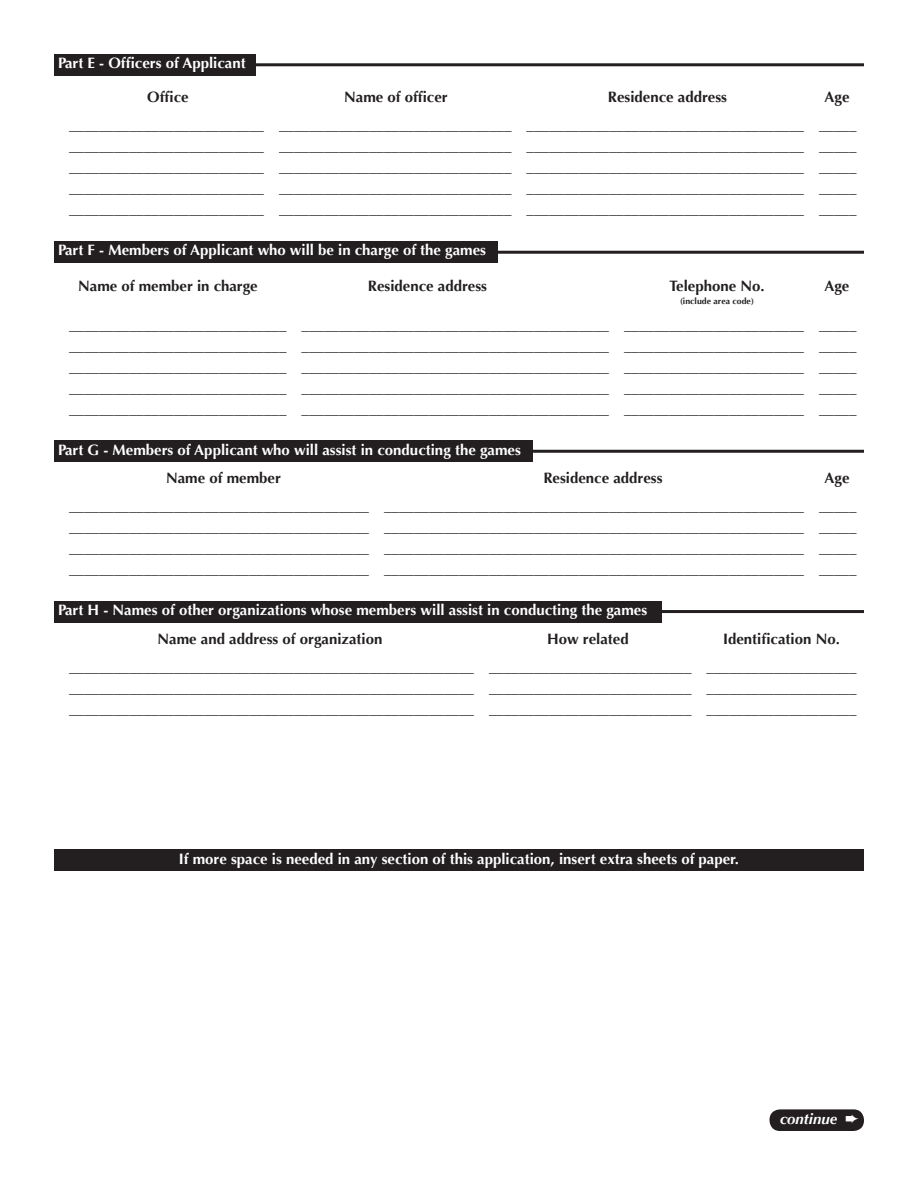
<style>
.page{position:relative;width:918px;height:1188px;background:#fff}
.page>*{position:absolute;margin:0;border:0;box-sizing:border-box;transform-origin:0 0}
.t1{font:700 15px/21px "Optima";color:#231f20;text-align:justify}
.t2{font:700 15px "Optima";color:#fff}
.t3{font:italic 700 15px "Optima";color:#fff}
.t4{font:700 8.7px "Optima";color:#231f20}
</style>
<div class="page">
<div style="left:770px;top:1109px;width:94px;height:22px;background:#231f20;border-radius:10px"></div>
<div style="left:54px;top:849px;width:810px;height:22px;background:#231f20"></div>
<div style="left:54px;top:601px;width:608px;height:21px;background:#231f20"></div>
<hr style="left:171px;top:610px;width:693px;height:3px;background:#231f20">
<div style="left:54px;top:440px;width:479px;height:22px;background:#231f20"></div>
<hr style="left:171px;top:450px;width:693px;height:3px;background:#231f20">
<div style="left:54px;top:241px;width:443px;height:22px;background:#231f20"></div>
<hr style="left:171px;top:251px;width:693px;height:3px;background:#231f20">
<div style="left:54px;top:54px;width:201px;height:22px;background:#231f20"></div>
<hr style="left:171px;top:63px;width:693px;height:3px;background:#231f20">
<p class="t2" style="left:58px;top:54px;width:189px">Part E - Officers of Applicant</p>
<p class="t1" style="left:147px;top:87px;width:43px">Office</p>
<p class="t1" style="left:344px;top:87px;width:105px">Name of officer</p>
<p class="t1" style="left:608px;top:87px;width:121px">Residence address</p>
<p class="t1" style="left:825px;top:87px;width:27px">Age</p>
<p class="t1" style="left:69px;top:115px;width:789px">__________________________ _______________________________ _____________________________________ _____ __________________________ _______________________________ _____________________________________ _____ __________________________ _______________________________ _____________________________________ _____ __________________________ _______________________________ _____________________________________ _____ __________________________ _______________________________ _____________________________________ _____</p>
<p class="t2" style="left:58px;top:241px;width:429px">Part F - Members of Applicant who will be in charge of the games</p>
<p class="t1" style="left:78px;top:275px;width:181px">Name of member in charge</p>
<p class="t1" style="left:368px;top:275px;width:121px">Residence address</p>
<p class="t1" style="left:669px;top:275px;width:97px">Telephone No.</p>
<p class="t1" style="left:824px;top:275px;width:27px">Age</p>
<p class="t4" style="left:680px;top:296px;width:75px">(include area code)</p>
<p class="t1" style="left:69px;top:314px;width:789px">_____________________________ _________________________________________ ________________________ _____ _____________________________ _________________________________________ ________________________ _____ _____________________________ _________________________________________ ________________________ _____ _____________________________ _________________________________________ ________________________ _____ _____________________________ _________________________________________ ________________________ _____</p>
<p class="t2" style="left:58px;top:441px;width:464px">Part G - Members of Applicant who will assist in conducting the games</p>
<p class="t1" style="left:166px;top:468px;width:116px">Name of member</p>
<p class="t1" style="left:543px;top:468px;width:121px">Residence address</p>
<p class="t1" style="left:825px;top:468px;width:27px">Age</p>
<p class="t1" style="left:69px;top:496px;width:789px">________________________________________ ________________________________________________________ _____ ________________________________________ ________________________________________________________ _____ ________________________________________ ________________________________________________________ _____ ________________________________________ ________________________________________________________ _____</p>
<p class="t2" style="left:58px;top:601px;width:591px">Part H - Names of other organizations whose members will assist in conducting the games</p>
<p class="t1" style="left:158px;top:628px;width:226px">Name and address of organization</p>
<p class="t1" style="left:547px;top:628px;width:83px">How related</p>
<p class="t1" style="left:723px;top:628px;width:118px">Identification No.</p>
<p class="t1" style="left:69px;top:656px;width:789px">______________________________________________________ ___________________________ ____________________ ______________________________________________________ ___________________________ ____________________ ______________________________________________________ ___________________________ ____________________</p>
<p class="t2" style="left:179px;top:850px;width:562px">If more space is needed in any section of this application, insert extra sheets of paper.</p>
<p class="t3" style="left:780px;top:1110px;width:80px">continue ➨</p>
</div>
